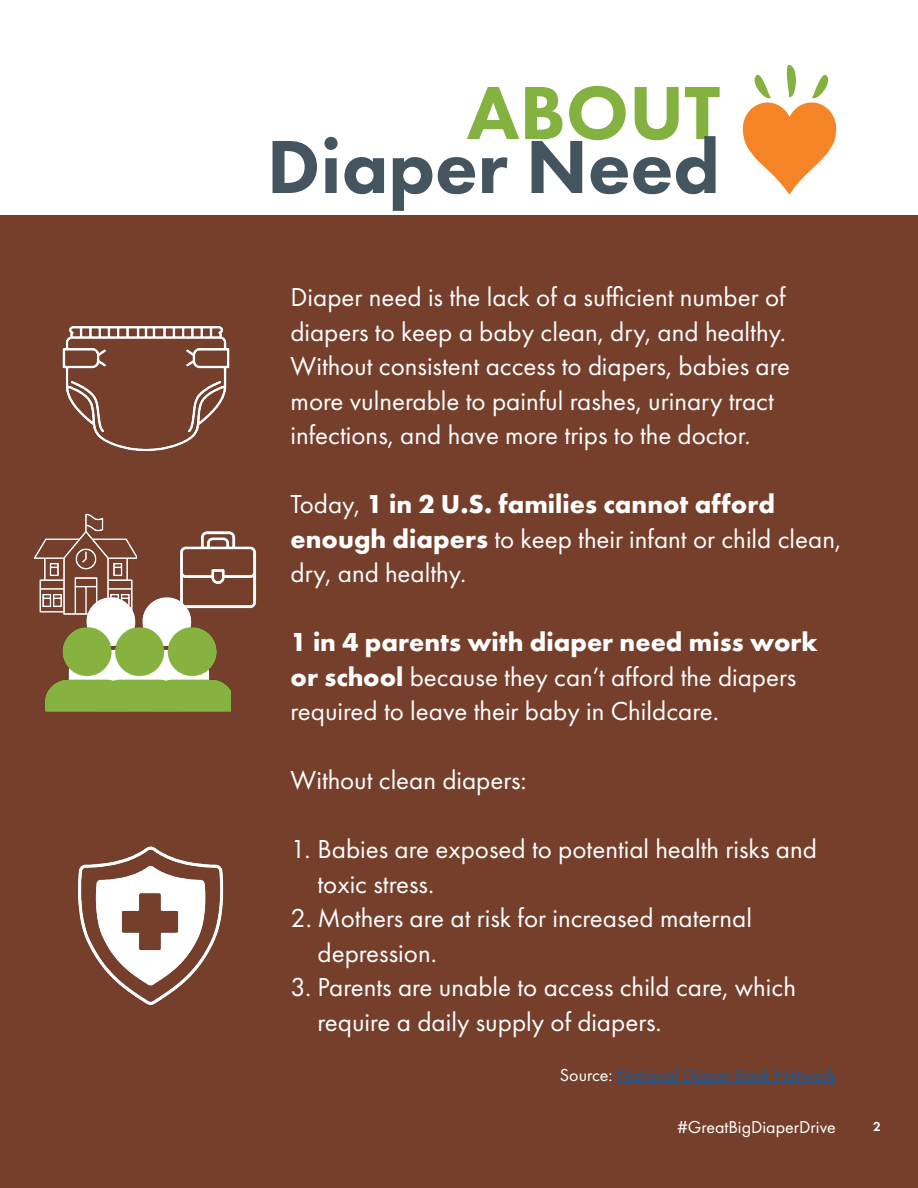
<style>
.page{position:relative;width:918px;height:1188px;background:#fff}
.page>*{position:absolute;margin:0;border:0;box-sizing:border-box;transform-origin:0 0}
.t1{font:800 78px "Futura PT";color:#45555f}
.t2{font:800 78px "Futura PT";color:#84b240}
.t3{font:27px/34.5px "Futura PT";color:#fff}
.t4{font:18px "Futura PT";color:#175d9e}
.t5{font:18px "Futura PT";color:#fff}
.t6{font:600 13.5px "Futura PT";color:#fff}
.s1{font-weight:700}
.s2{color:#fff}
</style>
<div class="page">
<div style="left:0;top:215px;width:918px;height:973px;background:#753f2b"></div>
<hr style="left:617px;top:1082px;width:219px;height:1px;background:#175d9e">
<svg style="left:743px;top:65px;width:93px;height:129px"></svg>
<img style="left:62px;top:326px;width:168px;height:126px">
<img style="left:34px;top:513px;width:103px;height:66px">
<img style="left:180px;top:531px;width:77px;height:78px">
<img style="left:39px;top:579px;width:192px;height:133px">
<img style="left:78px;top:846px;width:146px;height:159px">
<p class="t2" style="left:467px;top:64px;width:255px">ABOUT</p>
<p class="t1" style="left:267px;top:118px;width:455px">Diaper Need</p>
<p class="t3" style="left:291px;top:280px;width:501px">Diaper need is the lack of a sufficient number of diapers to keep a baby clean, dry, and healthy.<br>Without consistent access to diapers, babies are more vulnerable to painful rashes, urinary tract infections, and have more trips to the doctor.</p>
<p class="t3" style="left:291px;top:487px;width:552px">Today, <span class="s1">1 in 2 U.S. families cannot afford enough diapers</span> to keep their infant or child clean, dry, and healthy.</p>
<p class="t3" style="left:291px;top:625px;width:529px"><span class="s1">1 in 4 parents with diaper need miss work or school</span> because they can’t afford the diapers required to leave their baby in Childcare.</p>
<p class="t3" style="left:291px;top:763px;width:238px">Without clean diapers:</p>
<p class="t3" style="left:318px;top:832px;width:501px;text-indent:-27px">1. Babies are exposed to potential health risks and toxic stress.</p>
<p class="t3" style="left:318px;top:901px;width:436px;text-indent:-27px">2. Mothers are at risk for increased maternal depression.</p>
<p class="t3" style="left:318px;top:970px;width:480px;text-indent:-27px">3. Parents are unable to access child care, which require a daily supply of diapers.</p>
<p class="t4" style="left:560px;top:1064px;width:278px"><span class="s2">Source:</span> National Diaper Bank Network</p>
<p class="t5" style="left:677px;top:1117px;width:160px">#GreatBigDiaperDrive</p>
<p class="t6" style="left:873px;top:1118px;width:9px">2</p>
</div>
